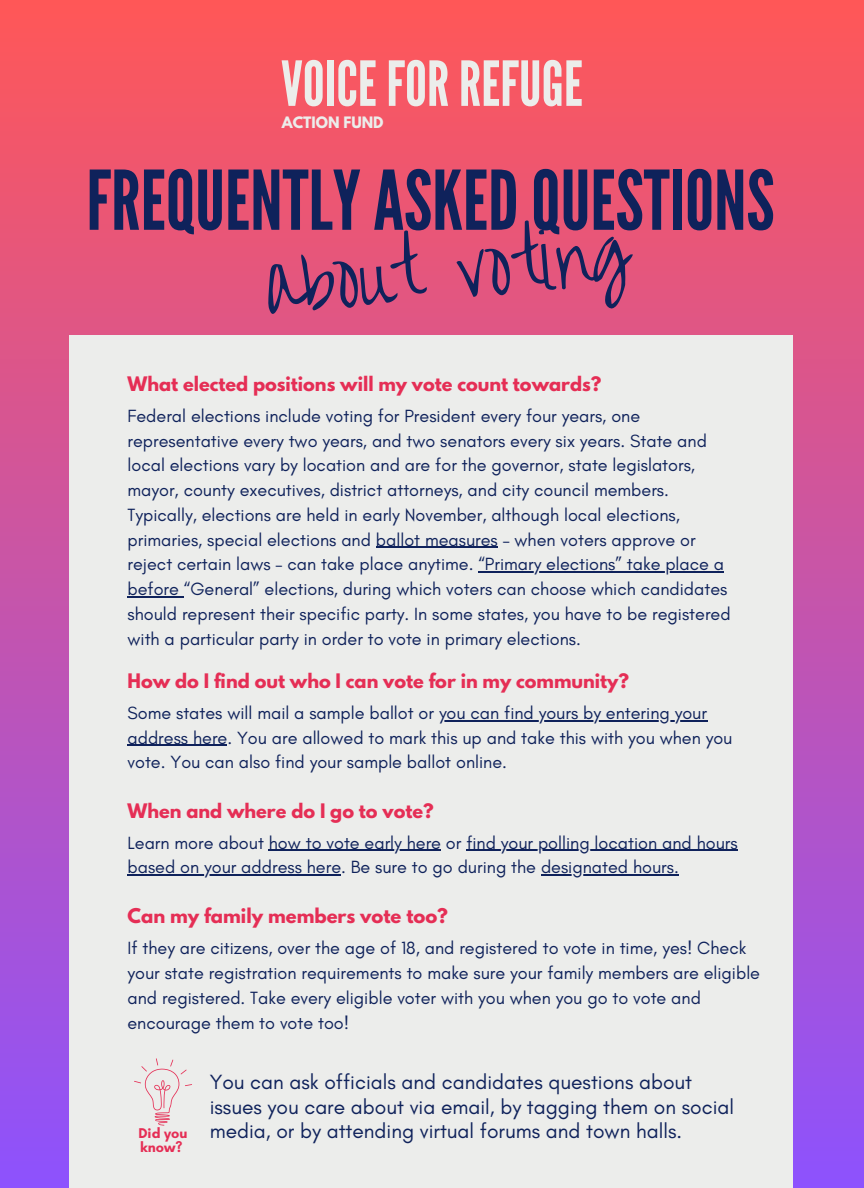
<style>
.page{position:relative;width:864px;height:1188px;background:#fff}
.page>*{position:absolute;margin:0;border:0;box-sizing:border-box;transform-origin:0 0}
.t1{font:89.55px "Liu Jian Mao Cao";color:#0f225b}
.t2{font:82.05px "League Gothic";color:#0f225b}
.t3{font:61.95px "League Gothic";color:#ecedeb}
.t4{font:21px "Glacial Indifference";color:#0f225b}
.t5{font:18px/24.8px "Glacial Indifference";color:#0f225b}
.t6{font:700 18px "League Spartan";color:#e52e55}
.t7{font:700 17.7px "League Spartan";color:#e52e55}
.t8{font:700 14.4px "Glacial Indifference";color:#e52e55}
.t9{font:700 13.95px "League Spartan";color:#ecedeb}
.s1{font-weight:700;font-size:14.4px;color:#e52e55}
</style>
<div class="page">
<div style="left:0;top:0;width:864px;height:1188px;background:linear-gradient(to bottom,#ff5757,#8d52fe)"></div>
<div style="left:70px;top:335px;width:723px;height:853px;background:#ecedeb"></div>
<hr style="left:439px;top:720px;width:268px;height:1px;background:#0f225b">
<hr style="left:128px;top:745px;width:99px;height:1px;background:#0f225b">
<hr style="left:376px;top:547px;width:122px;height:1px;background:#0f225b">
<hr style="left:478px;top:571px;width:246px;height:2px;background:#0f225b">
<hr style="left:128px;top:596px;width:56px;height:1px;background:#0f225b">
<hr style="left:269px;top:850px;width:172px;height:1px;background:#0f225b">
<hr style="left:466px;top:850px;width:272px;height:1px;background:#0f225b">
<hr style="left:128px;top:874px;width:213px;height:2px;background:#0f225b">
<hr style="left:541px;top:874px;width:138px;height:2px;background:#0f225b">
<svg style="left:134px;top:1058px;width:58px;height:68px"></svg>
<h1 class="t3" style="left:281px;top:48px;width:303px">VOICE FORREFUGE</h1>
<p class="t9" style="left:282px;top:115px;width:103px">ACTION FUND</p>
<h2 class="t2" style="left:86px;top:153px;width:690px">FREQUENTLYASKEDQUESTIONS</h2>
<h1 class="t1" style="left:260px;top:230px;width:367px;rotate:-5deg">about voting</h1>
<h5 class="t7" style="left:128px;top:375px;width:475px">What elected positions will my vote count towards?</h5>
<h5 class="t5" style="left:128px;top:403px;width:598px">Federal elections include voting for President every four years, one representative every two years, and two senators every six years. State and local elections vary by location and are for the governor, state legislators, mayor, county executives, district attorneys, and city council members.<br>Typically, elections are held in early November, although local elections, primaries, special elections and ballot measures – when voters approve or reject certain laws – can take place anytime. “Primary elections” take place a</h5>
<h6 class="t5" style="left:128px;top:576px;width:605px">before “General” elections, during which voters can choose which candidates should represent their specific party. In some states, you have to be registered with a particular party in order to vote in primary elections.</h6>
<h3 class="t7" style="left:128px;top:672px;width:503px">How do I find out who I can vote for in my community?</h3>
<h5 class="t5" style="left:128px;top:700px;width:581px">Some states will mail a sample ballot or you can find yours by entering your</h5>
<h6 class="t5" style="left:128px;top:725px;width:606px">address here. You are allowed to mark this up and take this with you when you vote. You can also find your sample ballot online.</h6>
<h6 class="t7" style="left:128px;top:802px;width:308px">When and where do I go to vote?</h6>
<h5 class="t5" style="left:128px;top:830px;width:612px">Learn more about how to vote early here or find your polling location and hours</h5>
<p class="t5" style="left:128px;top:855px;width:553px">based on your address here. Be sure to go during the designated hours.</p>
<p class="t6" style="left:128px;top:907px;width:322px">Can my family members vote too?</p>
<p class="t5" style="left:128px;top:936px;width:634px">If they are citizens, over the age of 18, and registered to vote in time, yes! Check your state registration requirements to make sure your family members are eligible and registered. Take every eligible voter with you when you go to vote and encourage them to vote too!</p>
<p class="t4" style="left:210px;top:1069px;width:484px">You can ask officials and candidates questions about</p>
<p class="t4" style="left:210px;top:1094px;width:526px">issues you care about via email, by tagging them on social</p>
<p class="t4" style="left:138px;top:1118px;width:545px"><span class="s1">Did you</span> media, or by attending virtual forums and town halls.</p>
<p class="t8" style="left:140px;top:1138px;width:44px">know?</p>
</div>
